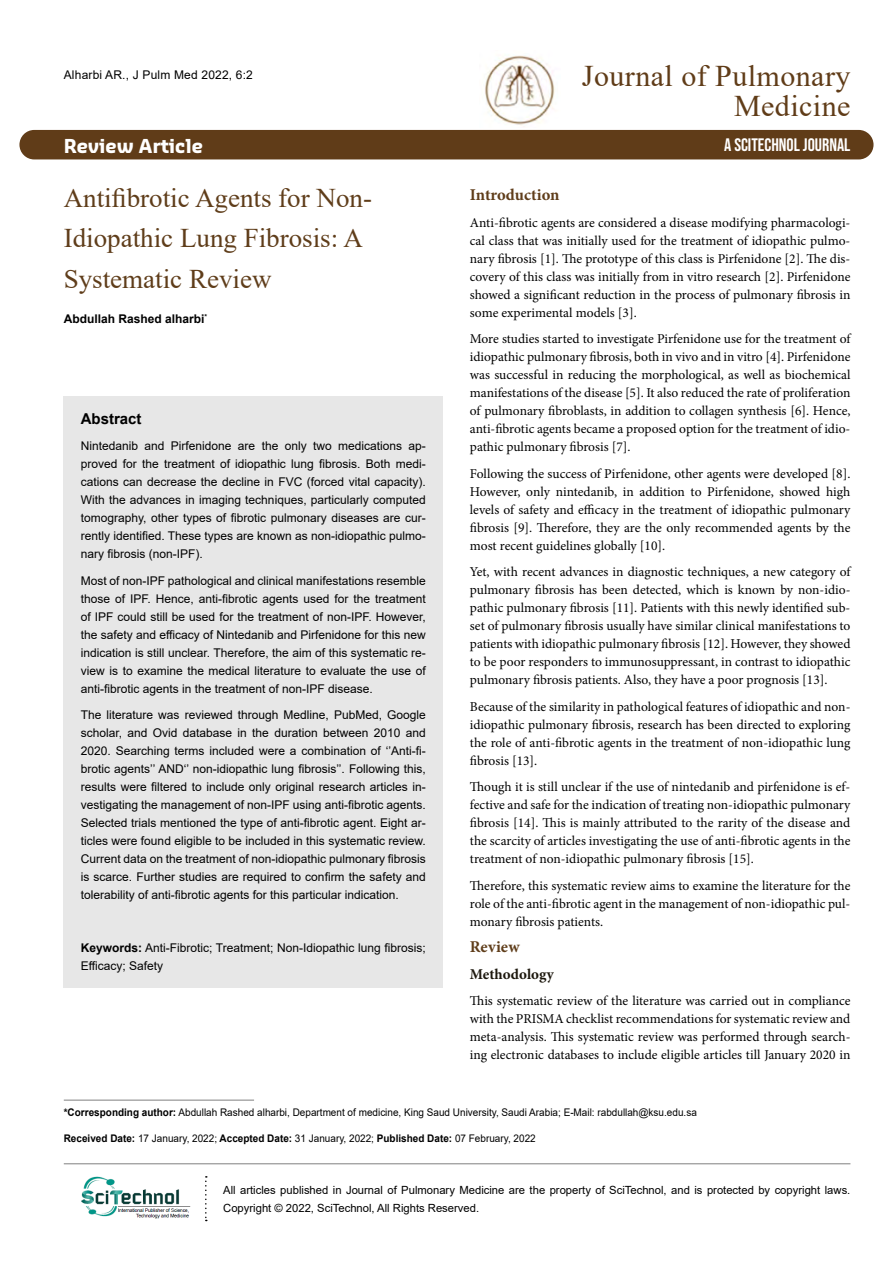
<style>
.page{position:relative;width:893px;height:1263px;background:#fff}
.page>*{position:absolute;margin:0;border:0;box-sizing:border-box;transform-origin:0 0}
.t1{font:30px/30px "Times New Roman";letter-spacing:.015em;color:#603c18;text-align:right}
.t2{font:27px/40.5px "Times New Roman";color:#5f3d1a}
.t3{font:700 18.75px "Sansa Pro";color:#fff}
.t4{font:18px "Bebas Neue";color:#fff}
.t5{font:700 16.5px "Minion Pro";color:#5f3d1a}
.t6{font:700 15px "Minion Pro";letter-spacing:.005em;color:#1c170d}
.t7{font:700 15px "Arial";color:#000}
.t8{font:13.5px/18px "Minion Pro";color:#000;text-align:justify}
.t9{font:12px/18px "Arial";color:#000;text-align:justify}
.t10{font:700 12px "Arial";color:#000}
.t11{font:11.25px/18px "Arial";color:#000}
.t12{font:10.5px "Arial";color:#000;scale:.95 1}
.s1{font-weight:700}
</style>
<div class="page">
<div style="left:19px;top:130px;width:854px;height:29px;background:#603c18;border-radius:15px"></div>
<img style="left:81px;top:1176px;width:110px;height:43px">
<svg style="left:205px;top:1176px;width:2px;height:45px"></svg>
<hr style="left:64px;top:1163px;width:786px;height:1px;background:#808080">
<img style="left:485px;top:55px;width:70px;height:71px">
<hr style="left:64px;top:1100px;width:190px;height:1px;background:#808080">
<div style="left:64px;top:396px;width:379px;height:591px;background:#e7e7e7"></div>
<p class="t9" style="left:64px;top:65px;width:191px">Alharbi AR., J Pulm Med 2022, 6:2</p>
<h1 class="t1" style="left:582px;top:60px;width:270px">Journal of Pulmonary<br>Medicine</h1>
<h3 class="t3" style="left:64px;top:134px;width:141px">Review Article</h3>
<h3 class="t4" style="left:724px;top:135px;width:128px">A SCITECHNOL JOURNAL</h3>
<h2 class="t2" style="left:64px;top:177px;width:310px">Antifibrotic Agents for Non-<br>Idiopathic Lung Fibrosis: A<br>Systematic Review</h2>
<p class="t10" style="left:64px;top:310px;width:145px">Abdullah Rashed alharbi<sup>*</sup></p>
<p class="t7" style="left:81px;top:408px;width:62px">Abstract</p>
<p class="t9" style="left:81px;top:437px;width:347px">Nintedanib and Pirfenidone are the only two medications ap&shy;proved for the treatment of idiopathic lung fibrosis. Both medi&shy;cations can decrease the decline in FVC (forced vital capacity).<br>With the advances in imaging techniques, particularly computed tomography, other types of fibrotic pulmonary diseases are cur&shy;rently identified. These types are known as non-idiopathic pulmo&shy;nary fibrosis (non-IPF).</p>
<p class="t9" style="left:81px;top:571px;width:347px">Most of non-IPF pathological and clinical manifestations resemble those of IPF. Hence, anti-fibrotic agents used for the treatment of IPF could still be used for the treatment of non-IPF. However, the safety and efficacy of Nintedanib and Pirfenidone for this new indication is still unclear. Therefore, the aim of this systematic re&shy;view is to examine the medical literature to evaluate the use of anti-fibrotic agents in the treatment of non-IPF disease.</p>
<p class="t9" style="left:81px;top:706px;width:347px">The literature was reviewed through Medline, PubMed, Google scholar, and Ovid database in the duration between 2010 and 2020. Searching terms included were a combination of ‘’Anti-fi&shy;brotic agents’’ AND‘’ non-idiopathic lung fibrosis’’. Following this, results were filtered to include only original research articles in&shy;vestigating the management of non-IPF using anti-fibrotic agents.<br>Selected trials mentioned the type of anti-fibrotic agent. Eight ar&shy;ticles were found eligible to be included in this systematic review.<br>Current data on the treatment of non-idiopathic pulmonary fibrosis is scarce. Further studies are required to confirm the safety and tolerability of anti-fibrotic agents for this particular indication.</p>
<p class="t9" style="left:81px;top:939px;width:347px"><span class="s1">Keywords:</span> Anti-Fibrotic; Treatment; Non-Idiopathic lung fibrosis;<br>Efficacy; Safety</p>
<p class="t5" style="left:470px;top:183px;width:91px">Introduction</p>
<p class="t8" style="left:470px;top:213px;width:382px">Anti-fibrotic agents are considered a disease modifying pharmacologi&shy;cal class that was initially used for the treatment of idiopathic pulmo&shy;nary fibrosis [1]. The prototype of this class is Pirfenidone [2]. The dis&shy;covery of this class was initially from in vitro research [2]. Pirfenidone showed a significant reduction in the process of pulmonary fibrosis in some experimental models [3].</p>
<p class="t8" style="left:470px;top:330px;width:382px">More studies started to investigate Pirfenidone use for the treatment of idiopathic pulmonary fibrosis, both in vivo and in vitro [4]. Pirfenidone was successful in reducing the morphological, as well as biochemical manifestations of the disease [5]. It also reduced the rate of proliferation of pulmonary fibroblasts, in addition to collagen synthesis [6]. Hence, anti-fibrotic agents became a proposed option for the treatment of idio&shy;pathic pulmonary fibrosis [7].</p>
<p class="t8" style="left:470px;top:464px;width:382px">Following the success of Pirfenidone, other agents were developed [8].<br>However, only nintedanib, in addition to Pirfenidone, showed high levels of safety and efficacy in the treatment of idiopathic pulmonary fibrosis [9]. Therefore, they are the only recommended agents by the most recent guidelines globally [10].</p>
<p class="t8" style="left:470px;top:563px;width:382px">Yet, with recent advances in diagnostic techniques, a new category of pulmonary fibrosis has been detected, which is known by non-idio&shy;pathic pulmonary fibrosis [11]. Patients with this newly identified sub&shy;set of pulmonary fibrosis usually have similar clinical manifestations to patients with idiopathic pulmonary fibrosis [12]. However, they showed to be poor responders to immunosuppressant, in contrast to idiopathic pulmonary fibrosis patients. Also, they have a poor prognosis [13].</p>
<p class="t8" style="left:470px;top:697px;width:382px">Because of the similarity in pathological features of idiopathic and non&shy;idiopathic pulmonary fibrosis, research has been directed to exploring the role of anti-fibrotic agents in the treatment of non-idiopathic lung fibrosis [13].</p>
<p class="t8" style="left:470px;top:778px;width:382px">Though it is still unclear if the use of nintedanib and pirfenidone is ef&shy;fective and safe for the indication of treating non-idiopathic pulmonary fibrosis [14]. This is mainly attributed to the rarity of the disease and the scarcity of articles investigating the use of anti-fibrotic agents in the treatment of non-idiopathic pulmonary fibrosis [15].</p>
<p class="t8" style="left:470px;top:876px;width:382px">Therefore, this systematic review aims to examine the literature for the role of the anti-fibrotic agent in the management of non-idiopathic pul&shy;monary fibrosis patients.</p>
<p class="t5" style="left:470px;top:935px;width:51px">Review</p>
<p class="t6" style="left:470px;top:963px;width:86px">Methodology</p>
<p class="t8" style="left:470px;top:992px;width:382px">This systematic review of the literature was carried out in compliance with the PRISMA checklist recommendations for systematic review and meta-analysis. This systematic review was performed through search&shy;ing electronic databases to include eligible articles till January 2020 in</p>
<p class="t12" style="left:64px;top:1104px;width:668px"><span class="s1">*Corresponding author:</span> Abdullah Rashed alharbi, Department of medicine, King Saud University, Saudi Arabia; E-Mail: rabdullah@ksu.edu.sa</p>
<p class="t12" style="left:64px;top:1131px;width:498px"><span class="s1">Received Date:</span> 17 January, 2022; <span class="s1">Accepted Date:</span> 31 January, 2022; <span class="s1">Published Date:</span> 07 February, 2022</p>
<p class="t11" style="left:223px;top:1181px;width:629px">All articles published in Journal of Pulmonary Medicine are the property of SciTechnol, and is protected by copyright laws.<br>Copyright © 2022, SciTechnol, All Rights Reserved.</p>
</div>
